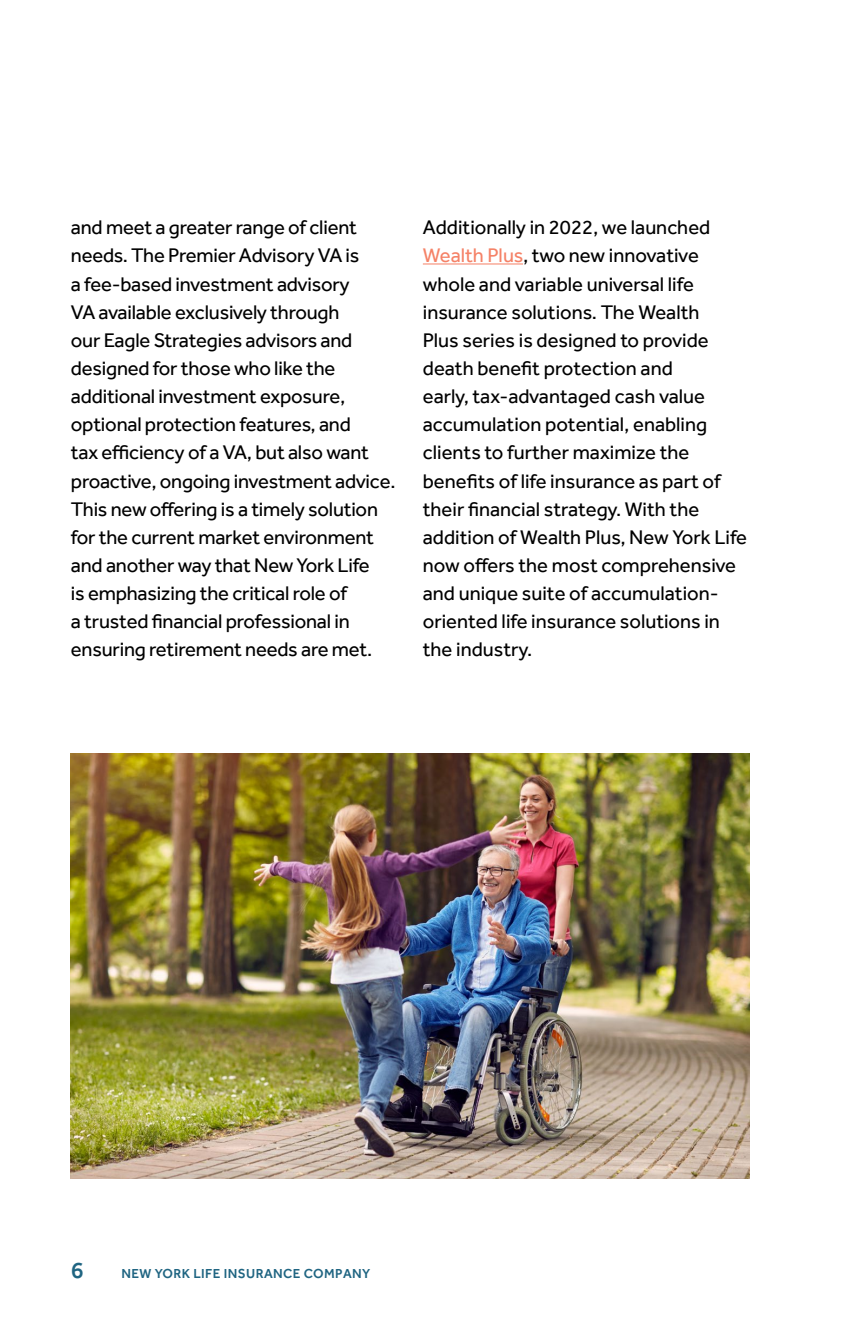
<style>
.page{position:relative;width:851px;height:1337px;background:#fff}
.page>*{position:absolute;margin:0;border:0;box-sizing:border-box;transform-origin:0 0}
.t1{font:500 23.62px "Effra";color:#206582}
.t2{font:20.25px/28.1px "Effra Pro";letter-spacing:-.01em;color:#000}
.t3{font:500 13.5px "Effra";letter-spacing:.03em;color:#206582}
.s1{color:#f58267}
</style>
<div class="page">
<hr style="left:423px;top:263px;width:100px;height:1px;background:#f58267">
<img style="left:71px;top:753px;width:678px;height:426px">
<p class="t2" style="left:71px;top:213px;width:326px">and meet a greater range of client needs. The Premier Advisory VA is<br>a fee-based investment advisory<br>VA available exclusively through<br>our Eagle Strategies advisors and designed for those who like the additional investment exposure, optional protection features, and<br>tax efficiency of a VA, but also want proactive, ongoing investment advice.<br>This new offering is a timely solution for the current market environment and another way that New York Life<br>is emphasizing the critical role of<br>a trusted financial professional in ensuring retirement needs are met.</p>
<p class="t2" style="left:423px;top:213px;width:326px">Additionally in 2022, we launched <span class="s1">Wealth Plus</span>, two new innovative whole and variable universal life insurance solutions. The Wealth<br>Plus series is designed to provide death benefit protection and<br>early, tax-advantaged cash value accumulation potential, enabling clients to further maximize the benefits of life insurance as part of their financial strategy. With the addition of Wealth Plus, New York Life now offers the most comprehensive and unique suite of accumulation&shy;oriented life insurance solutions in the industry.</p>
<p class="t1" style="left:71px;top:1256px;width:14px">6</p>
<p class="t3" style="left:121px;top:1265px;width:250px">NEW YORK LIFE INSURANCE COMPANY</p>
</div>
